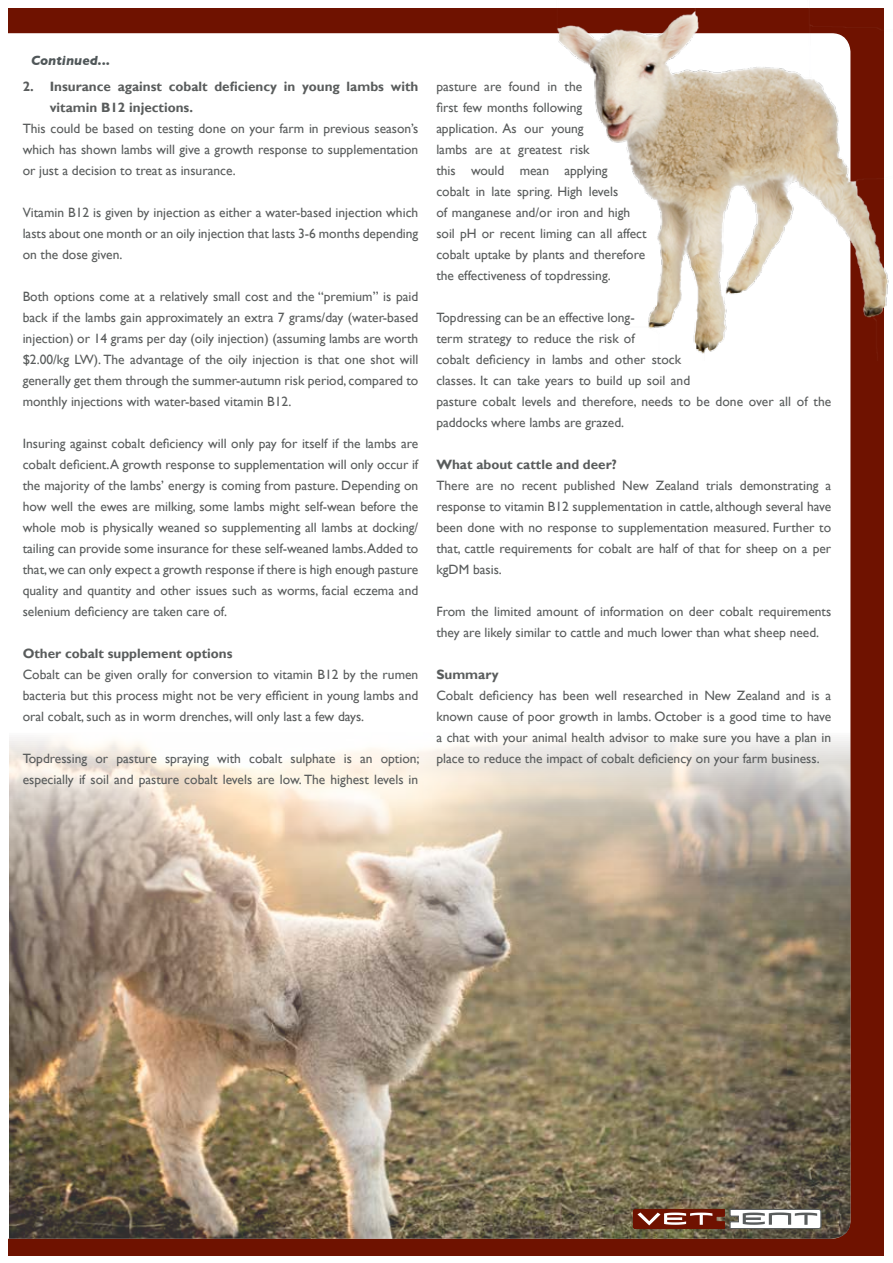
<style>
.page{position:relative;width:893px;height:1263px;background:#fff}
.page>*{position:absolute;margin:0;border:0;box-sizing:border-box;transform-origin:0 0}
.t1{font:13.5px/21px "Gill Sans";color:#595c5c;text-align:justify}
.t2{font:700 13.5px/21px "Gill Sans";color:#595c5c}
.t3{font:italic 700 13.5px "Gill Sans";color:#505759}
</style>
<div class="page">
<div style="left:9px;top:9px;width:875px;height:1247px;background:#6f1200"></div>
<div style="left:8px;top:32px;width:843px;height:1207px;background:#fff"></div>
<img style="left:457px;top:8px;width:432px;height:353px">
<img style="left:9px;top:732px;width:841px;height:507px">
<svg style="left:632px;top:1208px;width:219px;height:21px"></svg>
<p class="t3" style="left:31px;top:52px;width:81px">Continued...</p>
<p class="t2" style="left:50px;top:76px;width:370px;text-indent:-27px">2. Insurance against cobalt deficiency in young lambs with vitamin B12 injections.</p>
<p class="t1" style="left:23px;top:118px;width:397px">This could be based on testing done on your farm in previous season’s which has shown lambs will give a growth response to supplementation or just a decision to treat as insurance.</p>
<p class="t1" style="left:23px;top:202px;width:397px">Vitamin B12 is given by injection as either a water-based injection which lasts about one month or an oily injection that lasts 3-6 months depending on the dose given.</p>
<p class="t1" style="left:23px;top:286px;width:397px">Both options come at a relatively small cost and the “premium” is paid back if the lambs gain approximately an extra 7 grams/day (water-based injection) or 14 grams per day (oily injection) (assuming lambs are worth $2.00/kg LW). The advantage of the oily injection is that one shot will generally get them through the summer-autumn risk period, compared to monthly injections with water-based vitamin B12.</p>
<p class="t1" style="left:23px;top:433px;width:397px">Insuring against cobalt deficiency will only pay for itself if the lambs are cobalt deficient. A growth response to supplementation will only occur if the majority of the lambs’ energy is coming from pasture. Depending on how well the ewes are milking, some lambs might self-wean before the whole mob is physically weaned so supplementing all lambs at docking/ tailing can provide some insurance for these self-weaned lambs.Added to that, we can only expect a growth response if there is high enough pasture quality and quantity and other issues such as worms, facial eczema and selenium deficiency are taken care of.</p>
<p class="t2" style="left:23px;top:643px;width:211px">Other cobalt supplement options</p>
<p class="t1" style="left:23px;top:664px;width:397px">Cobalt can be given orally for conversion to vitamin B12 by the rumen bacteria but this process might not be very efficient in young lambs and oral cobalt, such as in worm drenches, will only last a few days.</p>
<p class="t1" style="left:23px;top:748px;width:398px">Topdressing or pasture spraying with cobalt sulphate is an option; especially if soil and pasture cobalt levels are low. The highest levels in</p>
<p class="t1" style="left:436px;top:76px;width:212px;text-align:left">pasture are found in the<br>first few months following application. As our young<br>lambs are at greatest risk<br>this would mean applying<br>cobalt in late spring. High levels<br>of manganese and/or iron and high soil pH or recent liming can all affect cobalt uptake by plants and therefore the effectiveness of topdressing.</p>
<p class="t1" style="left:436px;top:307px;width:396px;text-align:left">Topdressing can be an effective long-<br>term strategy to reduce the risk of<br>cobalt deficiency in lambs and other stock<br>classes. It can take years to build up soil and<br>pasture cobalt levels and therefore, needs to be done over all of the paddocks where lambs are grazed.</p>
<p class="t2" style="left:436px;top:454px;width:182px">What about cattle and deer?</p>
<p class="t1" style="left:436px;top:475px;width:396px">There are no recent published New Zealand trials demonstrating a response to vitamin B12 supplementation in cattle, although several have been done with no response to supplementation measured. Further to that, cattle requirements for cobalt are half of that for sheep on a per kgDM basis.</p>
<p class="t1" style="left:436px;top:601px;width:396px">From the limited amount of information on deer cobalt requirements they are likely similar to cattle and much lower than what sheep need.</p>
<p class="t2" style="left:436px;top:664px;width:64px">Summary</p>
<p class="t1" style="left:436px;top:685px;width:396px">Cobalt deficiency has been well researched in New Zealand and is a known cause of poor growth in lambs. October is a good time to have a chat with your animal health advisor to make sure you have a plan in place to reduce the impact of cobalt deficiency on your farm business.</p>
</div>
